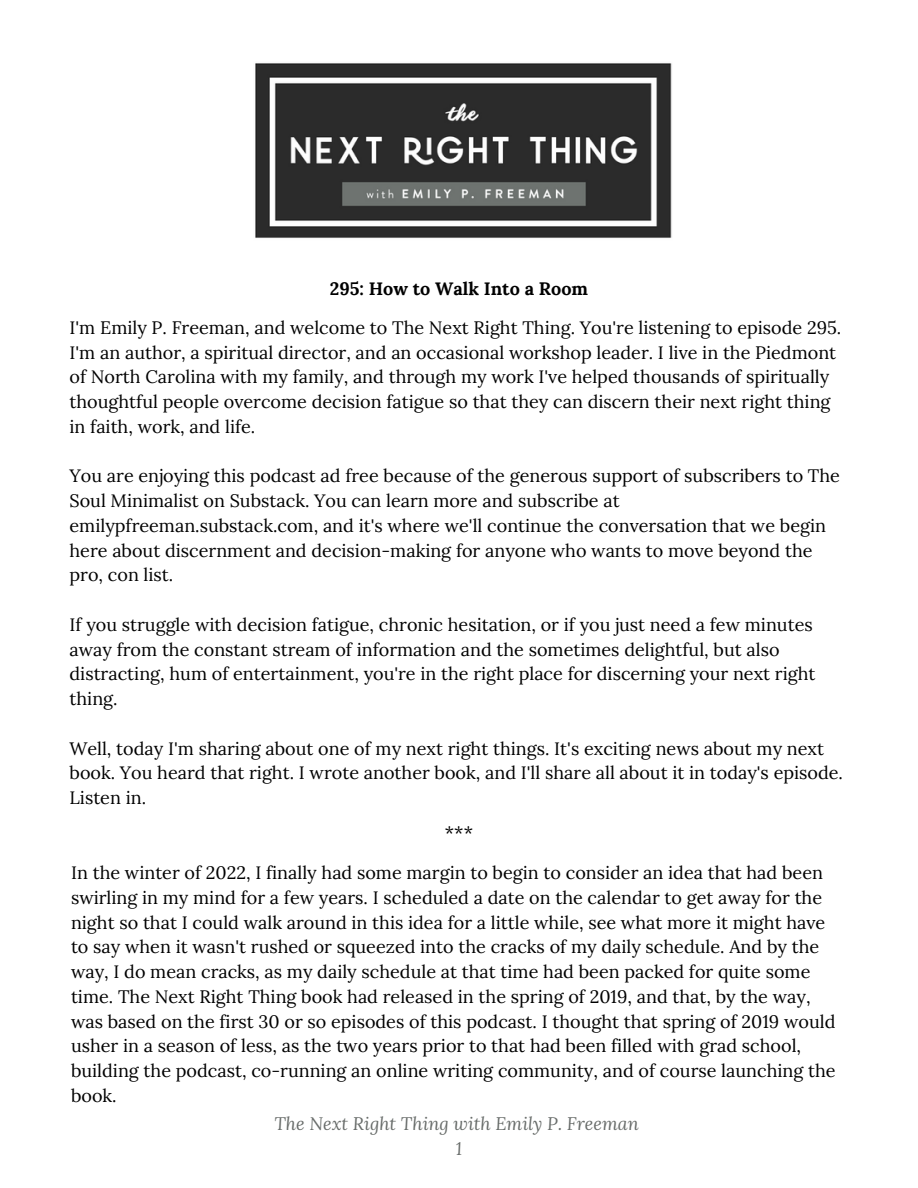
<style>
.page{position:relative;width:918px;height:1188px;background:#fff}
.page>*{position:absolute;margin:0;border:0;box-sizing:border-box;transform-origin:0 0}
.t1{font:18px/24.8px "Lora";color:#000}
.t2{font:italic 18px "Lora";color:#686c6a}
.t3{font:700 18px "Lora";color:#000}
</style>
<div class="page">
<img style="left:255px;top:63px;width:417px;height:175px">
<p class="t3" style="left:330px;top:277px;width:260px">295: How to Walk Into a Room</p>
<p class="t1" style="left:70px;top:315px;width:773px">I'm Emily P. Freeman, and welcome to The Next Right Thing. You're listening to episode 295.</p>
<p class="t1" style="left:70px;top:340px;width:768px">I'm an author, a spiritual director, and an occasional workshop leader. I live in the Piedmont of North Carolina with my family, and through my work I've helped thousands of spiritually thoughtful people overcome decision fatigue so that they can discern their next right thing in faith, work, and life.</p>
<p class="t1" style="left:70px;top:463px;width:772px">You are enjoying this podcast ad free because of the generous support of subscribers to The Soul Minimalist on Substack. You can learn more and subscribe at emilypfreeman.substack.com, and it's where we'll continue the conversation that we begin here about discernment and decision-making for anyone who wants to move beyond the pro, con list.</p>
<p class="t1" style="left:70px;top:612px;width:747px">If you struggle with decision fatigue, chronic hesitation, or if you just need a few minutes away from the constant stream of information and the sometimes delightful, but also distracting, hum of entertainment, you're in the right place for discerning your next right thing.</p>
<p class="t1" style="left:70px;top:736px;width:775px">Well, today I'm sharing about one of my next right things. It's exciting news about my next book. You heard that right. I wrote another book, and I'll share all about it in today's episode.<br>Listen in.</p>
<p class="t1" style="left:445px;top:821px;width:30px">***</p>
<p class="t1" style="left:71px;top:860px;width:766px">In the winter of 2022, I finally had some margin to begin to consider an idea that had been swirling in my mind for a few years. I scheduled a date on the calendar to get away for the night so that I could walk around in this idea for a little while, see what more it might have to say when it wasn't rushed or squeezed into the cracks of my daily schedule. And by the way, I do mean cracks, as my daily schedule at that time had been packed for quite some time. The Next Right Thing book had released in the spring of 2019, and that, by the way, was based on the first 30 or so episodes of this podcast. I thought that spring of 2019 would usher in a season of less, as the two years prior to that had been filled with grad school, building the podcast, co-running an online writing community, and of course launching the book.</p>
<p class="t2" style="left:274px;top:1112px;width:366px">The Next Right Thing with Emily P. Freeman</p>
<p class="t2" style="left:456px;top:1137px;width:8px">1</p>
</div>
